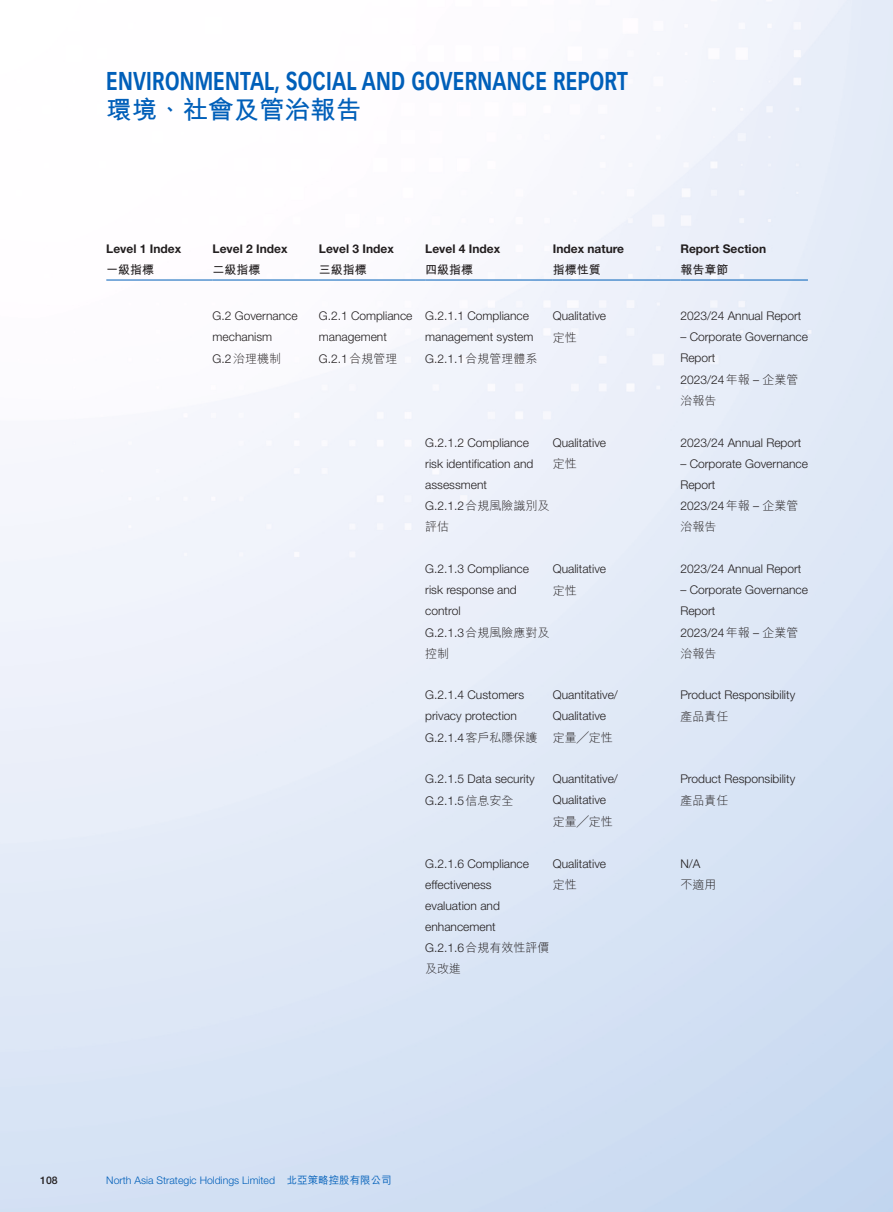
<style>
.page{position:relative;width:893px;height:1212px;background:#fff}
.page>*{position:absolute;margin:0;border:0;box-sizing:border-box;transform-origin:0 0}
.t1{font:700 25.5px "M Hei HK";color:#005fb9}
.t2{font:700 25.35px "Vectora LT Std";letter-spacing:.01em;color:#005fb9;scale:.77 1}
.t3{font:300 12px/21.5px "Helvetica Neue LT Std";color:#231f20}
.t4{font:700 12px "Helvetica Neue LT Std";color:#231f20}
.t5{font:300 12px "M Hei HK";color:#231f20}
.t6{font:700 12px "M Hei HK";color:#231f20}
.t7{font:300 10.5px "Helvetica Neue LT Std";color:#005fb9}
.t8{font:500 10.5px "Helvetica Neue LT Std";color:#231f20}
.s1{font-family:"Helvetica Neue LT Std"}
.s2{font-family:"M Hei HK"}
.s3{font-family:"M Hei HK";font-weight:500}
</style>
<div class="page">
<hr style="left:106px;top:280px;width:107px;height:1px;background:#005fb9">
<hr style="left:213px;top:280px;width:106px;height:1px;background:#005fb9">
<hr style="left:319px;top:280px;width:106px;height:1px;background:#005fb9">
<hr style="left:425px;top:280px;width:128px;height:1px;background:#005fb9">
<hr style="left:553px;top:280px;width:127px;height:1px;background:#005fb9">
<hr style="left:680px;top:280px;width:128px;height:1px;background:#005fb9">
<h2 class="t2" style="left:106px;top:66px;width:679px">ENVIRONMENTAL, SOCIAL AND GOVERNANCE REPORT</h2>
<h1 class="t1" style="left:106px;top:91px;width:256px">環境、社會及管治報告</h1>
<p class="t4" style="left:106px;top:242px;width:76px">Level 1 Index</p>
<p class="t6" style="left:106px;top:261px;width:49px">一級指標</p>
<p class="t4" style="left:213px;top:242px;width:76px">Level 2 Index</p>
<p class="t6" style="left:213px;top:261px;width:49px">二級指標</p>
<p class="t4" style="left:319px;top:242px;width:76px">Level 3 Index</p>
<p class="t6" style="left:319px;top:261px;width:49px">三級指標</p>
<p class="t4" style="left:425px;top:242px;width:76px">Level 4 Index</p>
<p class="t6" style="left:425px;top:261px;width:49px">四級指標</p>
<p class="t4" style="left:553px;top:242px;width:73px">Index nature</p>
<p class="t6" style="left:553px;top:261px;width:49px">指標性質</p>
<p class="t4" style="left:680px;top:242px;width:87px">Report Section</p>
<p class="t6" style="left:680px;top:261px;width:49px">報告章節</p>
<p class="t3" style="left:213px;top:305px;width:87px;line-height:21px">G.2 Governance mechanism</p>
<p class="t5" style="left:213px;top:350px;width:70px"><span class="s1">G.2</span>治理機制</p>
<p class="t3" style="left:319px;top:305px;width:95px">G.2.1 Compliance management<br>G.2.1<span class="s2">合規管理</span></p>
<p class="t3" style="left:425px;top:305px;width:114px">G.2.1.1 Compliance management system<br>G.2.1.1<span class="s2">合規管理體系</span></p>
<p class="t3" style="left:553px;top:305px;width:55px">Qualitative</p>
<p class="t5" style="left:553px;top:329px;width:25px">定性</p>
<p class="t3" style="left:680px;top:305px;width:123px">2023/24 Annual Report</p>
<p class="t3" style="left:680px;top:326px;width:129px">– Corporate Governance<br>Report<br>2023/24<span class="s2">年報</span> – <span class="s2">企業管</span></p>
<p class="t5" style="left:680px;top:392px;width:37px">治報告</p>
<p class="t3" style="left:425px;top:431px;width:126px">G.2.1.2 Compliance risk identification and assessment<br>G.2.1.2<span class="s2">合規風險識別及</span></p>
<p class="t5" style="left:425px;top:518px;width:25px">評估</p>
<p class="t3" style="left:553px;top:431px;width:55px">Qualitative</p>
<p class="t5" style="left:553px;top:455px;width:25px">定性</p>
<p class="t3" style="left:680px;top:431px;width:123px">2023/24 Annual Report</p>
<p class="t3" style="left:680px;top:452px;width:129px">– Corporate Governance<br>Report<br>2023/24<span class="s2">年報</span> – <span class="s2">企業管</span></p>
<p class="t5" style="left:680px;top:518px;width:37px">治報告</p>
<p class="t3" style="left:425px;top:558px;width:126px">G.2.1.3 Compliance risk response and control<br>G.2.1.3<span class="s2">合規風險應對及</span></p>
<p class="t5" style="left:425px;top:645px;width:25px">控制</p>
<p class="t3" style="left:553px;top:558px;width:55px">Qualitative</p>
<p class="t5" style="left:553px;top:582px;width:25px">定性</p>
<p class="t3" style="left:680px;top:558px;width:123px">2023/24 Annual Report</p>
<p class="t3" style="left:680px;top:579px;width:129px">– Corporate Governance<br>Report<br>2023/24<span class="s2">年報</span> – <span class="s2">企業管</span></p>
<p class="t5" style="left:680px;top:645px;width:37px">治報告</p>
<p class="t3" style="left:425px;top:684px;width:114px">G.2.1.4 Customers privacy protection<br>G.2.1.4<span class="s2">客戶私隱保護</span></p>
<p class="t3" style="left:553px;top:684px;width:67px;line-height:21px">Quantitative/<br>Qualitative</p>
<p class="t5" style="left:553px;top:729px;width:61px">定量╱定性</p>
<p class="t3" style="left:680px;top:684px;width:116px">Product Responsibility</p>
<p class="t5" style="left:680px;top:708px;width:49px">產品責任</p>
<p class="t3" style="left:425px;top:768px;width:111px">G.2.1.5 Data security<br>G.2.1.5<span class="s2">信息安全</span></p>
<p class="t3" style="left:553px;top:768px;width:67px;line-height:21px">Quantitative/<br>Qualitative</p>
<p class="t5" style="left:553px;top:813px;width:61px">定量╱定性</p>
<p class="t3" style="left:680px;top:768px;width:116px">Product Responsibility</p>
<p class="t5" style="left:680px;top:792px;width:49px">產品責任</p>
<p class="t3" style="left:425px;top:852px;width:126px">G.2.1.6 Compliance effectiveness<br>evaluation and enhancement<br>G.2.1.6<span class="s2">合規有效性評價</span></p>
<p class="t5" style="left:425px;top:960px;width:37px">及改進</p>
<p class="t3" style="left:553px;top:852px;width:55px">Qualitative</p>
<p class="t5" style="left:553px;top:876px;width:25px">定性</p>
<p class="t3" style="left:680px;top:852px;width:22px">N/A</p>
<p class="t5" style="left:680px;top:876px;width:37px">不適用</p>
<p class="t8" style="left:40px;top:1174px;width:19px">108</p>
<p class="t7" style="left:106px;top:1174px;width:287px">North Asia Strategic Holdings Limited <span class="s3">北亞策略控股有限公司</span></p>
</div>
